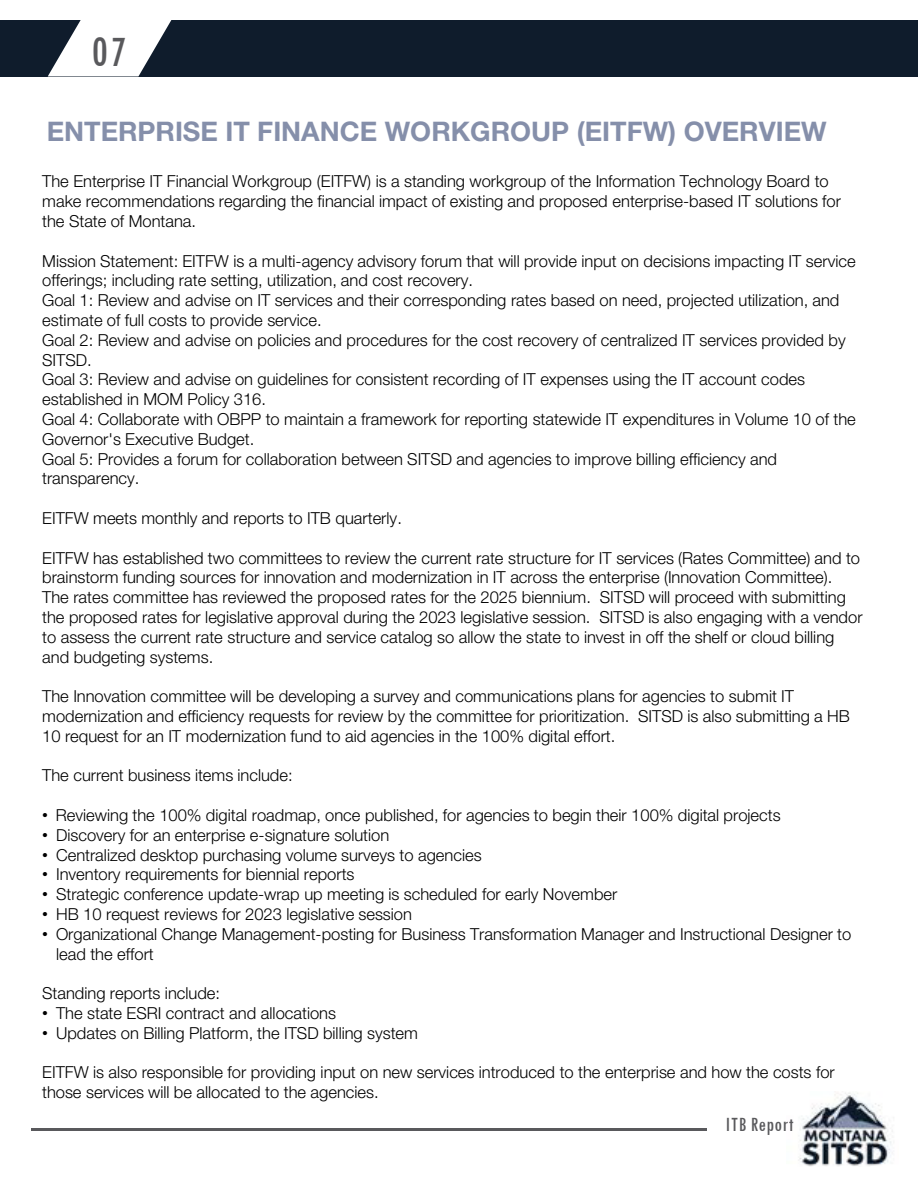
<style>
.page{position:relative;width:918px;height:1188px;background:#fff}
.page>*{position:absolute;margin:0;border:0;box-sizing:border-box;transform-origin:0 0}
.t1{font:condensed 45px "Tw Cen";color:#59595c}
.t2{font:700 27px "Helvetica Neue LT Std";color:#858faa}
.t3{font:condensed 21px "Tw Cen";letter-spacing:.02em;color:#59595c}
.t4{font:300 16.5px/19.8px "Helvetica Neue LT Std";color:#000}
.s1{font-family:"Arial";font-weight:400}
</style>
<div class="page">
<hr style="left:32px;top:1128px;width:675px;height:3px;background:#59595c">
<img style="left:798px;top:1093px;width:95px;height:74px">
<div style="left:0;top:20px;width:918px;height:56px;background:#0f1c2c"></div>
<svg style="left:48px;top:20px;width:124px;height:56px"></svg>
<p class="t1" style="left:91px;top:24px;width:36px">07</p>
<p class="t2" style="left:47px;top:114px;width:781px">ENTERPRISE IT FINANCE WORKGROUP (EITFW) OVERVIEW</p>
<p class="t4" style="left:42px;top:171px;width:800px">The Enterprise IT Financial Workgroup (EITFW) is a standing workgroup of the Information Technology Board to make recommendations regarding the financial impact of existing and proposed enterprise-based IT solutions for the State of Montana.</p>
<p class="t4" style="left:42px;top:250px;width:815px">Mission Statement: EITFW is a multi-agency advisory forum that will provide input on decisions impacting IT service offerings; including rate setting, utilization, and cost recovery.</p>
<p class="t4" style="left:42px;top:290px;width:799px">Goal 1: Review and advise on IT services and their corresponding rates based on need, projected utilization, and estimate of full costs to provide service.</p>
<p class="t4" style="left:42px;top:330px;width:805px">Goal 2: Review and advise on policies and procedures for the cost recovery of centralized IT services provided by<br>SITSD.</p>
<p class="t4" style="left:42px;top:369px;width:765px">Goal 3: Review and advise on guidelines for consistent recording of IT expenses using the IT account codes established in MOM Policy 316.</p>
<p class="t4" style="left:42px;top:409px;width:815px">Goal 4: Collaborate with OBPP to maintain a framework for reporting statewide IT expenditures in Volume 10 of the<br>Governor's Executive Budget.</p>
<p class="t4" style="left:42px;top:448px;width:736px">Goal 5: Provides a forum for collaboration between SITSD and agencies to improve billing efficiency and transparency.</p>
<p class="t4" style="left:42px;top:508px;width:361px">EITFW meets monthly and reports to ITB quarterly.</p>
<p class="t4" style="left:42px;top:547px;width:822px">EITFW has established two committees to review the current rate structure for IT services (Rates Committee) and to brainstorm funding sources for innovation and modernization in IT across the enterprise (Innovation Committee).<br>The rates committee has reviewed the proposed rates for the 2025 biennium. SITSD will proceed with submitting the proposed rates for legislative approval during the 2023 legislative session. SITSD is also engaging with a vendor to assess the current rate structure and service catalog so allow the state to invest in off the shelf or cloud billing and budgeting systems.</p>
<p class="t4" style="left:42px;top:686px;width:809px">The Innovation committee will be developing a survey and communications plans for agencies to submit IT modernization and efficiency requests for review by the committee for prioritization. SITSD is also submitting a HB<br>10 request for an IT modernization fund to aid agencies in the 100% digital effort.</p>
<p class="t4" style="left:42px;top:765px;width:252px">The current business items include:</p>
<p class="t4" style="left:42px;top:805px;width:740px"><span class="s1">•</span> Reviewing the 100% digital roadmap, once published, for agencies to begin their 100% digital projects</p>
<p class="t4" style="left:42px;top:825px;width:349px"><span class="s1">•</span> Discovery for an enterprise e-signature solution</p>
<p class="t4" style="left:42px;top:844px;width:441px"><span class="s1">•</span> Centralized desktop purchasing volume surveys to agencies</p>
<p class="t4" style="left:42px;top:864px;width:314px"><span class="s1">•</span> Inventory requirements for biennial reports</p>
<p class="t4" style="left:42px;top:884px;width:577px"><span class="s1">•</span> Strategic conference update-wrap up meeting is scheduled for early November</p>
<p class="t4" style="left:42px;top:904px;width:371px"><span class="s1">•</span> HB 10 request reviews for 2023 legislative session</p>
<p class="t4" style="left:56px;top:924px;width:797px;text-indent:-14px"><span class="s1">•</span> Organizational Change Management-posting for Business Transformation Manager and Instructional Designer to lead the effort</p>
<p class="t4" style="left:42px;top:983px;width:179px">Standing reports include:</p>
<p class="t4" style="left:42px;top:1003px;width:295px"><span class="s1">•</span> The state ESRI contract and allocations</p>
<p class="t4" style="left:42px;top:1023px;width:377px"><span class="s1">•</span> Updates on Billing Platform, the ITSD billing system</p>
<p class="t4" style="left:42px;top:1062px;width:794px">EITFW is also responsible for providing input on new services introduced to the enterprise and how the costs for those services will be allocated to the agencies.</p>
<p class="t3" style="left:725px;top:1112px;width:70px">ITB Report</p>
</div>
